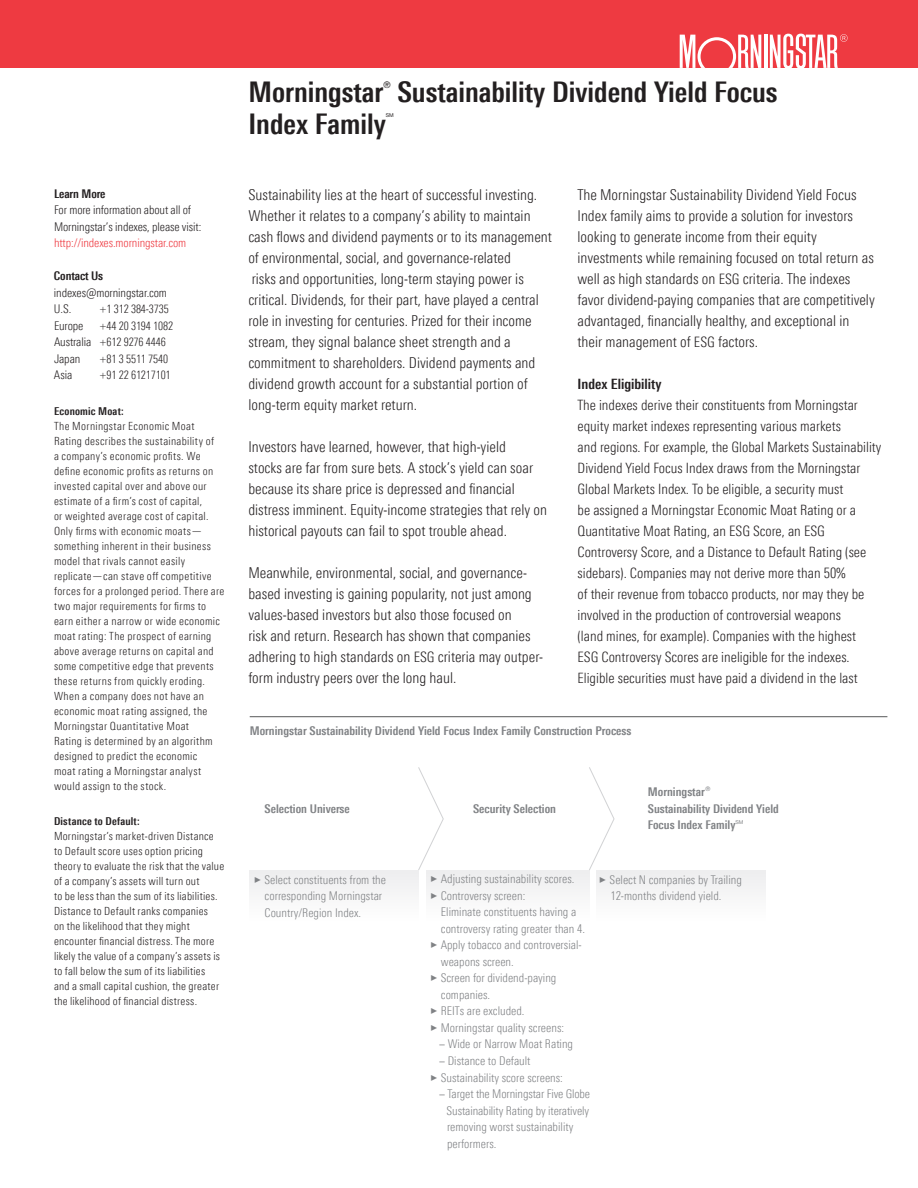
<style>
.page{position:relative;width:918px;height:1188px;background:#fff}
.page>*{position:absolute;margin:0;border:0;box-sizing:border-box;transform-origin:0 0}
.t1{font:700 condensed 28.5px "Univers Nextfor MORN";color:#231f20}
.t2{font:300 condensed 15px/21px "Univers Nextfor MORN";color:#231f20}
.t3{font:300 condensed 14.25px/21px "Univers Nextfor MORN";color:#231f20}
.t4{font:700 condensed 14.25px "Univers Nextfor MORN";color:#231f20}
.t5{font:300 condensed 12px/16.5px "Univers Nextfor MORN";color:#808285}
.t6{font:700 condensed 12px/16.5px "Univers Nextfor MORN";color:#808285}
.t7{font:300 condensed 12px/16.5px "Univers Nextfor MORN";letter-spacing:-.01em;color:#231f20}
.t8{font:300 condensed 12px "Univers Nextfor MORN";letter-spacing:-.01em;color:#ee3a41}
.t9{font:700 condensed 12px "Univers Nextfor MORN";letter-spacing:-.01em;color:#231f20}
.t10{font:300 condensed 11.55px "Univers Nextfor MORN";letter-spacing:-.01em;color:#231f20}
.t11{font:300 condensed 11.25px/15px "Univers Nextfor MORN";letter-spacing:.025em;color:#231f20}
.t12{font:700 condensed 10.8px "Univers Nextfor MORN";letter-spacing:.02em;color:#231f20}
.t13{font:9px "Helvetica Neue";color:#231f20}
.t14{font:5.25px "Helvetica Neue";color:#231f20}
.t15{font:5.25px "Helvetica Neue";color:#808285}
.s1{font-size:12px}
.s2{font-size:14.4px}
.s3{font-family:"Myriad Pro";font-weight:400;font-stretch:normal}
</style>
<div class="page">
<div style="left:426px;top:871px;width:163px;height:68px;background:#f9f9f9"></div>
<div style="left:596px;top:871px;width:169px;height:68px;background:#f9f9f9"></div>
<svg style="left:418px;top:767px;width:197px;height:104px"></svg>
<div style="left:250px;top:871px;width:169px;height:68px;background:#f9f9f9"></div>
<hr style="left:250px;top:716px;width:637px;height:1px;background:#57585a">
<div style="left:0;top:0;width:918px;height:68px;background:#ee3a41"></div>
<hr style="left:764px;top:35px;width:3px;height:33px;background:#fff">
<svg style="left:680px;top:35px;width:81px;height:33px"></svg>
<svg style="left:770px;top:34px;width:78px;height:34px"></svg>
<p class="t9" style="left:54px;top:186px;width:53px">Learn More</p>
<p class="t7" style="left:54px;top:202px;width:149px">For more information about all of<br>Morningstar’s indexes, please visit:</p>
<p class="t8" style="left:54px;top:236px;width:134px">http://indexes.morningstar.com</p>
<p class="t9" style="left:54px;top:269px;width:51px">Contact Us</p>
<p class="t7" style="left:54px;top:284px;width:115px">indexes@morningstar.com<br>U.S.</p>
<p class="t10" style="left:107px;top:303px;width:64px">1 312 384<span class="s1">-</span>3735</p>
<p class="t7" style="left:54px;top:317px;width:31px">Europe</p>
<p class="t10" style="left:107px;top:319px;width:68px">44 20 3194 1082</p>
<p class="t7" style="left:54px;top:334px;width:39px">Australia</p>
<p class="t10" style="left:107px;top:336px;width:61px">612 9276 4446</p>
<p class="t7" style="left:54px;top:350px;width:28px">Japan</p>
<p class="t10" style="left:107px;top:352px;width:63px">81 3 5511 7540</p>
<p class="t7" style="left:54px;top:367px;width:20px">Asia</p>
<p class="t10" style="left:107px;top:369px;width:66px">91 22 61217101</p>
<p class="t12" style="left:54px;top:405px;width:71px">Economic Moat:</p>
<p class="t11" style="left:54px;top:419px;width:172px">The Morningstar Economic Moat Rating describes the sustainability of<br>a company’s economic profits. We define economic profits as returns on invested capital over and above our estimate of a firm’s cost of capital,<br>or weighted average cost of capital.<br>Only firms with economic moats— something inherent in their business model that rivals cannot easily replicate—can stave off competitive forces for a prolonged period. There are two major requirements for firms to earn either a narrow or wide economic moat rating: The prospect of earning above average returns on capital and some competitive edge that prevents these returns from quickly eroding.<br>When a company does not have an economic moat rating assigned, the Morningstar Quantitative Moat<br>Rating is determined by an algorithm designed to predict the economic<br>moat rating a Morningstar analyst would assign to the stock.</p>
<p class="t12" style="left:54px;top:814px;width:87px">Distance to Default:</p>
<p class="t11" style="left:54px;top:828px;width:172px">Morningstar’s market-driven Distance to Default score uses option pricing theory to evaluate the risk that the value of a company’s assets will turn out<br>to be less than the sum of its liabilities.<br>Distance to Default ranks companies<br>on the likelihood that they might encounter financial distress. The more likely the value of a company’s assets is to fall below the sum of its liabilities<br>and a small capital cushion, the greater the likelihood of financial distress.</p>
<h1 class="t1" style="left:248px;top:75px;width:137px">Morningstar</h1>
<p class="t13" style="left:383px;top:78px;width:9px">®</p>
<h1 class="t1" style="left:397px;top:75px;width:382px">Sustainability Dividend Yield Focus</h1>
<h1 class="t1" style="left:248px;top:107px;width:139px">Index Family</h1>
<p class="t14" style="left:386px;top:112px;width:9px">SM</p>
<p class="t2" style="left:248px;top:184px;width:305px">Sustainability lies at the heart of successful investing.<br>Whether it relates to a company’s ability to maintain cash flows and dividend payments or to its management of environmental, social, and governance-related<br>risks and opportunities, long-term staying power is critical. Dividends, for their part, have played a central role in investing for centuries. Prized for their income stream, they signal balance sheet strength and a commitment to shareholders. Dividend payments and dividend growth account for a substantial portion of long-term equity market return.</p>
<p class="t2" style="left:248px;top:436px;width:300px">Investors have learned, however, that high-yield<br>stocks are far from sure bets. A stock’s yield can soar because its share price is depressed and financial distress imminent. Equity-income strategies that rely on historical payouts can fail to spot trouble ahead.</p>
<p class="t2" style="left:248px;top:562px;width:296px">Meanwhile, environmental, social, and governance&shy;based investing is gaining popularity, not just among values-based investors but also those focused on<br>risk and return. Research has shown that companies adhering to high standards on <span class="s2">ESG</span> criteria may outper&shy;form industry peers over the long haul.</p>
<p class="t2" style="left:578px;top:184px;width:299px">The Morningstar Sustainability Dividend Yield Focus Index family aims to provide a solution for investors looking to generate income from their equity investments while remaining focused on total return as well as high standards on <span class="s2">ESG</span> criteria. The indexes favor dividend-paying companies that are competitively advantaged, financially healthy, and exceptional in their management of <span class="s2">ESG</span> factors.</p>
<p class="t4" style="left:578px;top:376px;width:85px">Index Eligibility</p>
<p class="t3" style="left:578px;top:395px;width:305px">The indexes derive their constituents from Morningstar equity market indexes representing various markets<br>and regions. For example, the Global Markets Sustainability Dividend Yield Focus Index draws from the Morningstar Global Markets Index. To be eligible, a security must<br>be assigned a Morningstar Economic Moat Rating or a Quantitative Moat Rating, an <span class="s2">ESG</span> Score, an <span class="s2">ESG </span>Controversy Score, and a Distance to Default Rating (see sidebars). Companies may not derive more than <span class="s2">50%<br></span>of their revenue from tobacco products, nor may they be involved in the production of controversial weapons<br>(land mines, for example). Companies with the highest<br><span class="s2">ESG</span> Controversy Scores are ineligible for the indexes.<br>Eligible securities must have paid a dividend in the last</p>
<p class="t6" style="left:250px;top:722px;width:383px">Morningstar Sustainability Dividend Yield Focus Index Family Construction Process</p>
<p class="t6" style="left:265px;top:801px;width:87px">Selection Universe</p>
<p class="t5" style="left:265px;top:871px;width:123px;text-indent:-11px">✓ Select constituents from the corresponding Morningstar<br>Country/Region Index.</p>
<p class="t6" style="left:473px;top:801px;width:84px">Security Selection</p>
<p class="t6" style="left:648px;top:783px;width:133px">Morningstar<sup>®<br></sup>Sustainability Dividend Yield<br>Focus Index Family</p>
<p class="t15" style="left:736px;top:819px;width:9px">SM</p>
<p class="t5" style="left:430px;top:870px;width:146px">✓ Adjusting sustainability scores.</p>
<p class="t5" style="left:441px;top:887px;width:146px;text-indent:-11px">✓ Controversy screen:<br>Eliminate constituents having a controversy rating greater than 4.</p>
<p class="t5" style="left:441px;top:937px;width:142px;text-indent:-11px">✓ Apply tobacco and controversial&shy;weapons screen.</p>
<p class="t5" style="left:441px;top:970px;width:117px;text-indent:-11px">✓ Screen for dividend-paying companies.</p>
<p class="t5" style="left:430px;top:1003px;width:96px">✓ REITs are excluded.</p>
<p class="t5" style="left:430px;top:1019px;width:136px">✓ Morningstar quality screens:</p>
<p class="t5" style="left:439px;top:1036px;width:135px"><span class="s3">–</span> Wide or Narrow Moat Rating</p>
<p class="t5" style="left:439px;top:1052px;width:93px"><span class="s3">–</span> Distance to Default</p>
<p class="t5" style="left:430px;top:1069px;width:134px">✓ Sustainability score screens:</p>
<p class="t5" style="left:447px;top:1086px;width:145px;text-indent:-8px"><span class="s3">–</span> Target the Morningstar Five Globe<br>Sustainability Rating by iteratively removing worst sustainability performers.</p>
<p class="t5" style="left:610px;top:871px;width:133px;text-indent:-12px">✓ Select N companies by Trailing<br>12-months dividend yield.</p>
</div>
